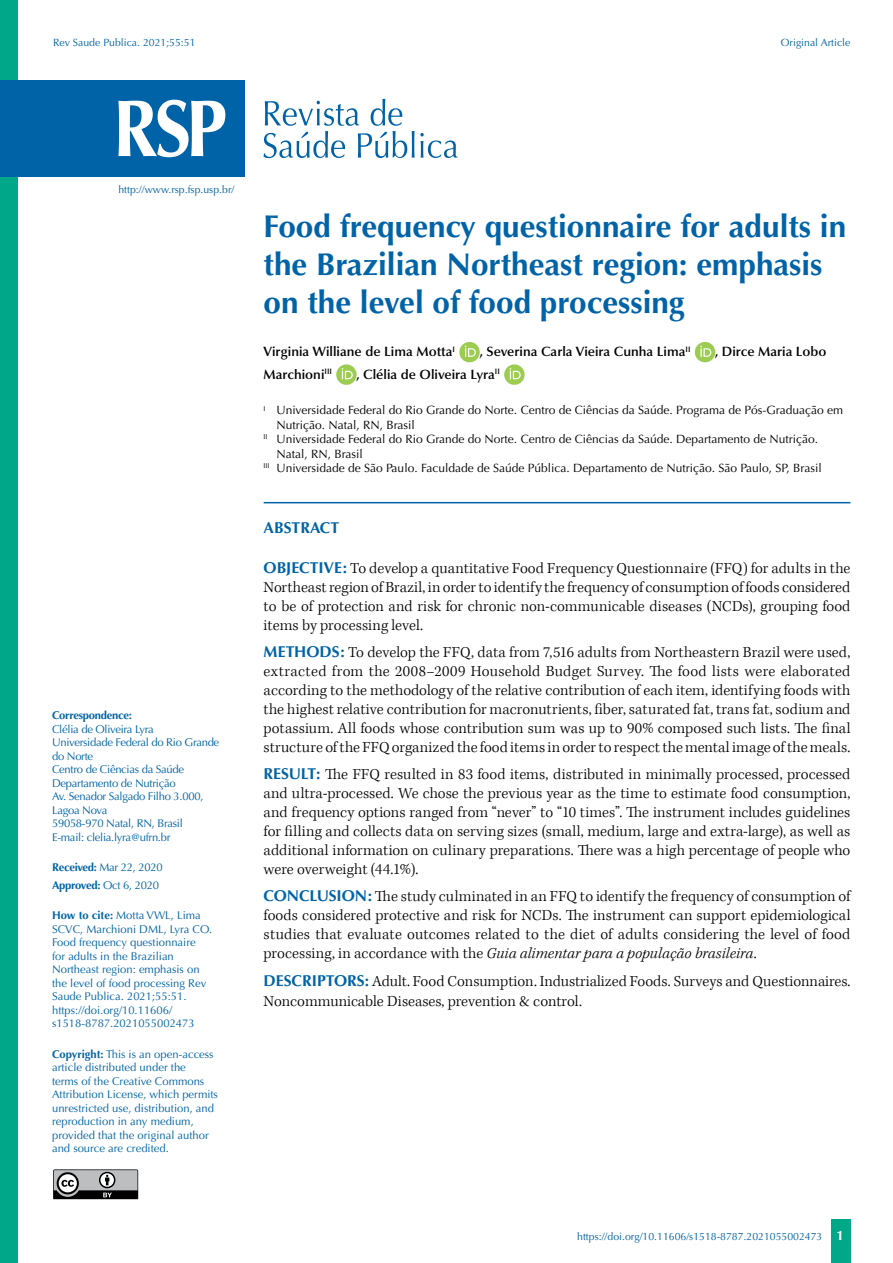
<style>
.page{position:relative;width:893px;height:1263px;background:#fff}
.page>*{position:absolute;margin:0;border:0;box-sizing:border-box;transform-origin:0 0}
.t1{font:700 31.5px/37.8px "Optima";color:#0063a7}
.t2{font:300 15.75px/18.9px "Kepler Std";letter-spacing:.005em;color:#000;text-align:justify}
.t3{font:700 15.75px "Optima";color:#0063a7}
.t4{font:600 13.5px "Optima";color:#000}
.t5{font:12px "Optima";color:#000}
.t6{font:11.25px/13.5px "Optima";color:#0063a7}
.t7{font:11.25px/13.5px "Optima";letter-spacing:-.025em;color:#0063a7}
.t8{font:700 11.25px "Optima";letter-spacing:-.025em;color:#0063a7}
.t9{font:10.5px "Optima";color:#0063a7}
.s1{font-weight:700}
.s2{font-family:"Optima";font-weight:700;color:#0063a7}
.s3{font-style:italic}
.s4{font-weight:700;font-size:13.5px;color:#fff}
</style>
<div class="page">
<div style="left:831px;top:1220px;width:20px;height:43px;background:#00a788"></div>
<svg style="left:53px;top:1169px;width:85px;height:30px;background:#7e7f80"></svg>
<div style="left:0;top:0;width:18px;height:1263px;background:#00a788"></div>
<hr style="left:264px;top:502px;width:586px;height:1px;background:#0063a7">
<div style="left:459px;top:342px;width:21px;height:20px;background:#9ccc51;border-radius:50%"></div>
<svg style="left:465px;top:346px;width:11px;height:11px"></svg>
<div style="left:695px;top:342px;width:20px;height:20px;background:#9ccc51;border-radius:50%"></div>
<svg style="left:700px;top:346px;width:11px;height:11px"></svg>
<svg style="left:336px;top:364px;width:21px;height:21px"></svg>
<svg style="left:342px;top:368px;width:11px;height:11px"></svg>
<svg style="left:504px;top:364px;width:21px;height:21px"></svg>
<svg style="left:510px;top:368px;width:11px;height:11px"></svg>
<svg style="left:263px;top:99px;width:195px;height:59px"></svg>
<div style="left:0;top:80px;width:244px;height:96px;background:#0063a7"></div>
<svg style="left:118px;top:100px;width:107px;height:57px"></svg>
<p class="t9" style="left:53px;top:36px;width:144px">Rev Saude Publica. 2021;55:51</p>
<p class="t9" style="left:781px;top:36px;width:71px">Original Article</p>
<p class="t9" style="left:118px;top:183px;width:117px">http://www.rsp.fsp.usp.br/</p>
<p class="t8" style="left:52px;top:709px;width:81px">Correspondence:</p>
<p class="t7" style="left:52px;top:722px;width:169px">Clélia de Oliveira Lyra<br>Universidade Federal do Rio Grande do Norte<br>Centro de Ciências da Saúde<br>Departamento de Nutrição<br>Av. Senador Salgado Filho 3.000,<br>Lagoa Nova<br>59058-970 Natal, RN, Brasil<br>E-mail: clelia.lyra@ufrn.br</p>
<p class="t7" style="left:52px;top:859px;width:112px;line-height:17.7px"><span class="s1">Received:</span> Mar 22, 2020<br><span class="s1">Approved:</span> Oct 6, 2020</p>
<p class="t6" style="left:52px;top:909px;width:162px"><span class="s1">How to cite:</span> Motta VWL, Lima<br>SCVC, Marchioni DML, Lyra CO.<br>Food frequency questionnaire<br>for adults in the Brazilian<br>Northeast region: emphasis on the level of food processing Rev<br>Saude Publica. 2021;55:51. https://doi.org/10.11606/ s1518-8787.2021055002473</p>
<p class="t6" style="left:52px;top:1047px;width:167px"><span class="s1">Copyright:</span> This is an open-access article distributed under the<br>terms of the Creative Commons<br>Attribution License, which permits unrestricted use, distribution, and reproduction in any medium, provided that the original author and source are credited.</p>
<h1 class="t1" style="left:264px;top:208px;width:584px">Food frequency questionnaire for adults in the Brazilian Northeast region: emphasis on the level of food processing</h1>
<p class="t4" style="left:264px;top:344px;width:193px">Virginia Williane de Lima Motta<sup>I</sup></p>
<p class="t4" style="left:480px;top:344px;width:212px">, Severina Carla Vieira Cunha Lima<sup>II</sup></p>
<p class="t4" style="left:715px;top:344px;width:113px">, Dirce Maria Lobo</p>
<p class="t4" style="left:264px;top:366px;width:70px">Marchioni<sup>III</sup></p>
<p class="t4" style="left:357px;top:366px;width:145px">, Clélia de Oliveira Lyra<sup>II</sup></p>
<p class="t5" style="left:264px;top:403px;width:581px"><sup>I</sup> Universidade Federal do Rio Grande do Norte. Centro de Ciências da Saúde. Programa de Pós-Graduação em</p>
<p class="t5" style="left:276px;top:418px;width:140px">Nutrição. Natal, RN, Brasil</p>
<p class="t5" style="left:264px;top:432px;width:556px"><sup>II</sup> Universidade Federal do Rio Grande do Norte. Centro de Ciências da Saúde. Departamento de Nutrição.</p>
<p class="t5" style="left:276px;top:447px;width:88px">Natal, RN, Brasil</p>
<p class="t5" style="left:264px;top:461px;width:560px"><sup>III</sup> Universidade de São Paulo. Faculdade de Saúde Pública. Departamento de Nutrição. São Paulo, SP, Brasil</p>
<p class="t3" style="left:264px;top:519px;width:77px">ABSTRACT</p>
<p class="t2" style="left:264px;top:560px;width:588px"><span class="s2">OBJECTIVE:</span> To develop a quantitative Food Frequency Questionnaire (FFQ) for adults in the Northeast region of Brazil, in order to identify the frequency of consumption of foods considered to be of protection and risk for chronic non-communicable diseases (NCDs), grouping food items by processing level.</p>
<p class="t2" style="left:264px;top:644px;width:588px"><span class="s2">METHODS:</span> To develop the FFQ, data from 7,516 adults from Northeastern Brazil were used, extracted from the 2008–2009 Household Budget Survey. The food lists were elaborated according to the methodology of the relative contribution of each item, identifying foods with the highest relative contribution for macronutrients, fiber, saturated fat, trans fat, sodium and potassium. All foods whose contribution sum was up to 90% composed such lists. The final structure of the FFQ organized the food items in order to respect the mental image of the meals.</p>
<p class="t2" style="left:264px;top:766px;width:588px"><span class="s2">RESULT:</span> The FFQ resulted in 83 food items, distributed in minimally processed, processed and ultra-processed. We chose the previous year as the time to estimate food consumption, and frequency options ranged from “never” to “10 times”. The instrument includes guidelines for filling and collects data on serving sizes (small, medium, large and extra-large), as well as additional information on culinary preparations. There was a high percentage of people who were overweight (44.1%).</p>
<p class="t2" style="left:264px;top:888px;width:588px"><span class="s2">CONCLUSION:</span> The study culminated in an FFQ to identify the frequency of consumption of foods considered protective and risk for NCDs. The instrument can support epidemiological studies that evaluate outcomes related to the diet of adults considering the level of food processing, in accordance with the <span class="s3">Guia alimentar para a população brasileira</span>.</p>
<p class="t2" style="left:264px;top:972px;width:588px;line-height:19.8px"><span class="s2">DESCRIPTORS:</span> Adult. Food Consumption. Industrialized Foods. Surveys and Questionnaires.<br>Noncommunicable Diseases, prevention &amp; control.</p>
<p class="t9" style="left:577px;top:1230px;width:268px">https://doi.org/10.11606/s1518-8787.2021055002473 <span class="s4">1</span></p>
</div>
